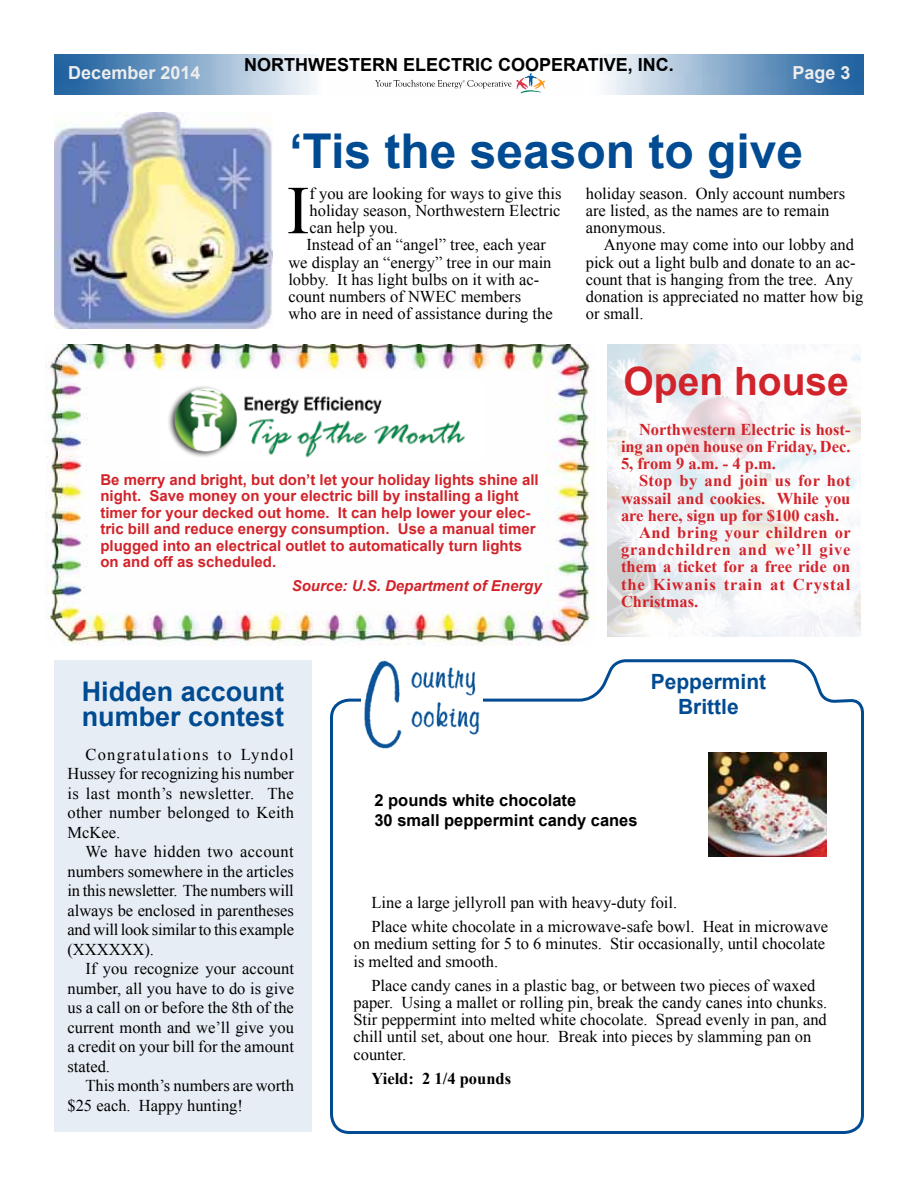
<style>
.page{position:relative;width:918px;height:1188px;background:#fff}
.page>*{position:absolute;margin:0;border:0;box-sizing:border-box;transform-origin:0 0}
.t1{font:68.55px "Times New Roman";color:#000}
.t2{font:700 48px "Arial";color:#004b92}
.t3{font:700 39px "Arial";color:#d2232a}
.t4{font:700 27px/25.5px "Arial";color:#004b92}
.t5{font:700 21px/25.2px "Arial";color:#004b92;text-align:center}
.t6{font:700 18px "Arial";color:#000}
.t7{font:700 18px "Arial";color:#ededee}
.t8{font:16.5px/19.5px "Times New Roman";color:#000}
.t9{font:700 16.5px/17.2px "Times New Roman";color:#d2232a;text-align:justify}
.t10{font:700 16.5px/19.5px "Arial";color:#000}
.t11{font:700 16.5px "Times New Roman";letter-spacing:.05em;color:#d2232a}
.t12{font:700 16.5px "Times New Roman";letter-spacing:.055em;color:#d2232a}
.t13{font:700 16.5px "Times New Roman";letter-spacing:.03em;color:#d2232a}
.t14{font:700 16.5px "Times New Roman";letter-spacing:.025em;color:#d2232a}
.t15{font:700 16.5px "Times New Roman";color:#000}
.t16{font:700 15px/16.5px "Arial";color:#d2232a}
.t17{font:italic 700 15px "Arial";color:#d2232a}
</style>
<div class="page">
<img style="left:45px;top:345px;width:551px;height:301px">
<img style="left:607px;top:345px;width:254px;height:291px">
<img style="left:54px;top:54px;width:810px;height:41px">
<svg style="left:375px;top:73px;width:170px;height:21px"></svg>
<div style="left:54px;top:660px;width:258px;height:472px;background:#e6edf4"></div>
<svg style="left:330px;top:659px;width:534px;height:475px"></svg>
<img style="left:362px;top:659px;width:120px;height:93px">
<img style="left:708px;top:752px;width:119px;height:104px">
<img style="left:55px;top:112px;width:217px;height:216px">
<img style="left:161px;top:379px;width:322px;height:81px">
<p class="t6" style="left:244px;top:53px;width:431px">NORTHWESTERN ELECTRIC COOPERATIVE, INC.</p>
<p class="t7" style="left:68px;top:61px;width:134px">December 2014</p>
<p class="t7" style="left:792px;top:61px;width:60px">Page 3</p>
<h2 class="t2" style="left:289px;top:119px;width:515px">‘Tis the season to give</h2>
<h1 class="t1" style="left:287px;top:164px;width:24px">I</h1>
<p class="t8" style="left:310px;top:183px;width:254px">f you are looking for ways to give this</p>
<p class="t8" style="left:310px;top:200px;width:253px">holiday season, Northwestern Electric</p>
<p class="t8" style="left:310px;top:218px;width:90px">can help you.</p>
<p class="t8" style="left:306px;top:235px;width:241px">Instead of an “angel” tree, each year</p>
<p class="t8" style="left:288px;top:252px;width:265px">we display an “energy” tree in our main</p>
<p class="t8" style="left:288px;top:269px;width:252px">lobby. It has light bulbs on it with ac-</p>
<p class="t8" style="left:288px;top:287px;width:234px">count numbers of NWEC members</p>
<p class="t8" style="left:288px;top:304px;width:266px">who are in need of assistance during the</p>
<p class="t16" style="left:100px;top:472px;width:440px">Be merry and bright, but don’t let your holiday lights shine all night. Save money on your electric bill by installing a light timer for your decked out home. It can help lower your elec&shy;tric bill and reduce energy consumption. Use a manual timer plugged into an electrical outlet to automatically turn lights on and off as scheduled.</p>
<p class="t17" style="left:292px;top:575px;width:252px">Source: U.S. Department of Energy</p>
<p class="t8" style="left:586px;top:184px;width:261px;line-height:17.2px">holiday season. Only account numbers are listed, as the names are to remain anonymous.</p>
<p class="t8" style="left:586px;top:236px;width:279px;line-height:17.2px;text-indent:18px">Anyone may come into our lobby and pick out a light bulb and donate to an ac&shy;count that is hanging from the tree. Any donation is appreciated no matter how big or small.</p>
<h3 class="t3" style="left:624px;top:356px;width:227px">Open house</h3>
<p class="t9" style="left:621px;top:420px;width:231px;text-indent:18px">Northwestern Electric is host&shy;ing an open house on Friday, Dec.<br>5, from 9 a.m. - 4 p.m.</p>
<p class="t14" style="left:639px;top:469px;width:213px">Stop by and join us for hot</p>
<p class="t9" style="left:621px;top:489px;width:231px">wassail and cookies. While you</p>
<p class="t9" style="left:621px;top:506px;width:220px">are here, sign up for $100 cash.</p>
<p class="t13" style="left:639px;top:521px;width:213px">And bring your children or</p>
<p class="t11" style="left:621px;top:538px;width:231px">grandchildren and we’ll give</p>
<p class="t9" style="left:621px;top:558px;width:231px">them a ticket for a free ride on</p>
<p class="t12" style="left:621px;top:573px;width:231px">the Kiwanis train at Crystal</p>
<p class="t9" style="left:621px;top:592px;width:79px">Christmas.</p>
<h3 class="t4" style="left:82px;top:679px;width:204px">Hidden account number contest</h3>
<p class="t5" style="left:651px;top:670px;width:117px">Peppermint<br>Brittle</p>
<p class="t8" style="left:67px;top:744px;width:228px;text-align:justify;text-indent:18px">Congratulations to Lyndol Hussey for recognizing his number is last month’s newsletter. The other number belonged to Keith McKee.</p>
<p class="t8" style="left:67px;top:842px;width:228px;text-align:justify;text-indent:18px">We have hidden two account numbers somewhere in the articles in this newsletter. The numbers will always be enclosed in parentheses and will look similar to this example (XXXXXX).</p>
<p class="t8" style="left:67px;top:959px;width:228px;text-align:justify;text-indent:18px">If you recognize your account number, all you have to do is give us a call on or before the 8th of the current month and we’ll give you a credit on your bill for the amount stated.</p>
<p class="t8" style="left:67px;top:1076px;width:228px;text-indent:18px">This month’s numbers are worth $25 each. Happy hunting!</p>
<p class="t10" style="left:374px;top:791px;width:265px">2 pounds white chocolate<br>30 small peppermint candy canes</p>
<p class="t8" style="left:371px;top:890px;width:458px;line-height:24px">Line a large jellyroll pan with heavy-duty foil.<br>Place white chocolate in a microwave-safe bowl. Heat in microwave</p>
<p class="t8" style="left:353px;top:935px;width:473px;line-height:17.2px">on medium setting for 5 to 6 minutes. Stir occasionally, until chocolate is melted and smooth.</p>
<p class="t8" style="left:353px;top:976px;width:475px;line-height:17.2px;text-indent:18px">Place candy canes in a plastic bag, or between two pieces of waxed paper. Using a mallet or rolling pin, break the candy canes into chunks.<br>Stir peppermint into melted white chocolate. Spread evenly in pan, and chill until set, about one hour. Break into pieces by slamming pan on counter.</p>
<p class="t15" style="left:371px;top:1067px;width:141px">Yield: 2 1/4 pounds</p>
</div>
